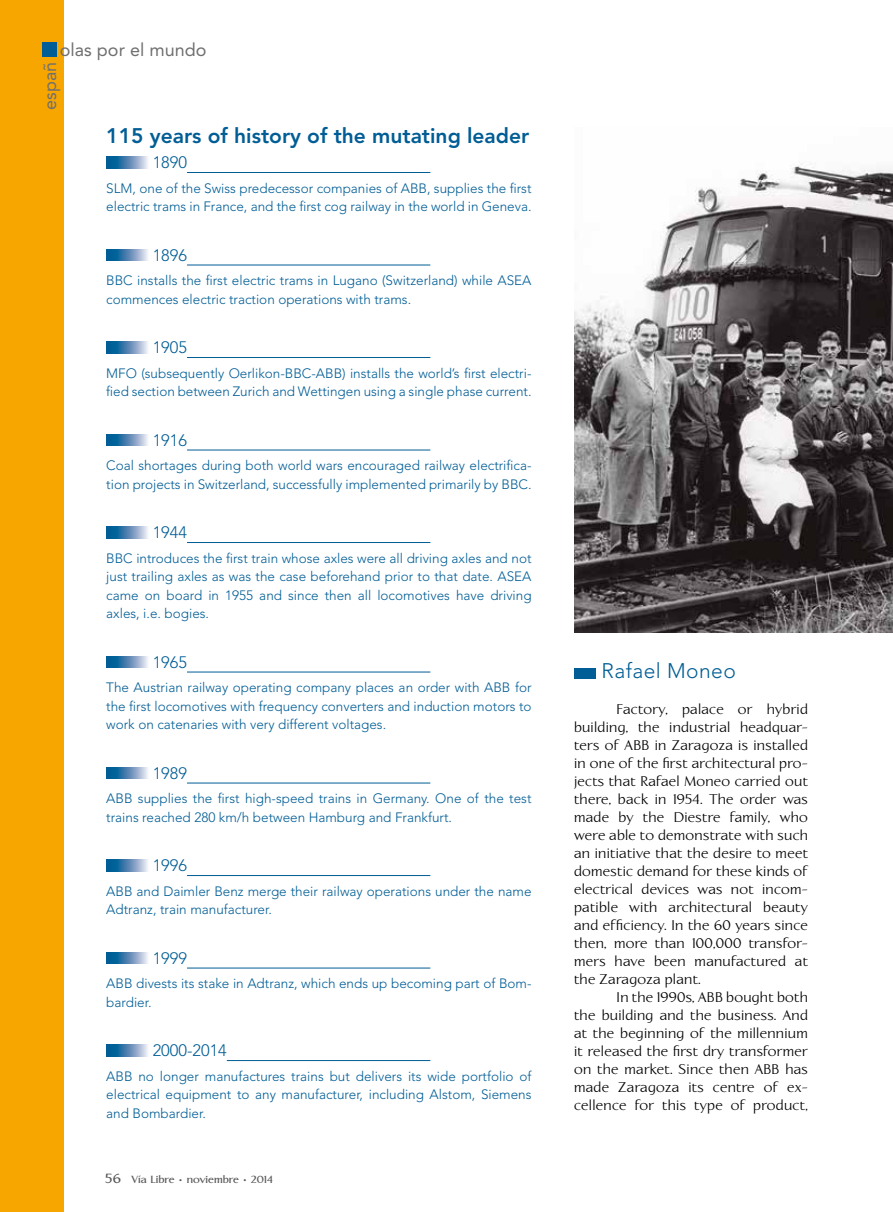
<style>
.page{position:relative;width:893px;height:1212px;background:#fff}
.page>*{position:absolute;margin:0;border:0;box-sizing:border-box;transform-origin:0 0}
.t1{font:800 21px "Avenir LT";color:#005d95}
.t2{font:300 21px "Avenir LT";letter-spacing:.02em;color:#005d95}
.t3{font:18px "Avenir LT";color:#706f6f}
.t4{font:300 16.5px "Avenir LT";color:#005d95}
.t5{font:14.25px/18px "Linotype Aperto";letter-spacing:.02em;color:#000;text-align:justify}
.t6{font:300 13.5px/18.5px "Avenir LT";color:#005d95}
.t7{font:700 10.5px "Linotype Aperto";color:#575756}
.s1{font-size:13.5px}
</style>
<div class="page">
<div style="left:0;top:0;width:64px;height:1212px;background:#f7a600"></div>
<div style="left:574px;top:668px;width:21px;height:10px;background:#005d95"></div>
<div style="left:43px;top:43px;width:14px;height:14px;background:#005d95"></div>
<hr style="left:187px;top:172px;width:243px;height:1px;background:#005d95">
<hr style="left:187px;top:265px;width:243px;height:1px;background:#005d95">
<hr style="left:187px;top:357px;width:243px;height:1px;background:#005d95">
<hr style="left:187px;top:450px;width:243px;height:1px;background:#005d95">
<hr style="left:187px;top:542px;width:243px;height:1px;background:#005d95">
<hr style="left:187px;top:672px;width:243px;height:1px;background:#005d95">
<hr style="left:187px;top:783px;width:243px;height:1px;background:#005d95">
<hr style="left:187px;top:875px;width:243px;height:1px;background:#005d95">
<hr style="left:187px;top:968px;width:243px;height:1px;background:#005d95">
<hr style="left:227px;top:1060px;width:203px;height:1px;background:#005d95">
<svg style="left:106px;top:156px;width:42px;height:12px"></svg>
<svg style="left:106px;top:249px;width:42px;height:11px"></svg>
<svg style="left:106px;top:341px;width:42px;height:12px"></svg>
<svg style="left:106px;top:434px;width:42px;height:11px"></svg>
<svg style="left:106px;top:526px;width:42px;height:12px"></svg>
<svg style="left:106px;top:656px;width:42px;height:11px"></svg>
<svg style="left:106px;top:767px;width:42px;height:11px"></svg>
<svg style="left:106px;top:859px;width:42px;height:12px"></svg>
<svg style="left:106px;top:952px;width:42px;height:11px"></svg>
<svg style="left:106px;top:1044px;width:42px;height:12px"></svg>
<img style="left:574px;top:163px;width:319px;height:470px">
<h2 class="t3" style="left:60px;top:39px;width:148px">olas por el mundo</h2>
<h2 class="t3" style="left:39px;top:110px;width:50px;rotate:-90deg">españ</h2>
<h1 class="t1" style="left:106px;top:124px;width:425px">115 years of history of the mutating leader</h1>
<p class="t4" style="left:153px;top:153px;width:36px">1890</p>
<p class="t6" style="left:106px;top:179px;width:427px">SLM, one of the Swiss predecessor companies of ABB, supplies the first electric trams in France, and the first cog railway in the world in Geneva.</p>
<p class="t4" style="left:153px;top:245px;width:36px">1896</p>
<p class="t6" style="left:106px;top:271px;width:427px">BBC installs the first electric trams in Lugano (Switzerland) while ASEA commences electric traction operations with trams.</p>
<p class="t4" style="left:153px;top:338px;width:36px">1905</p>
<p class="t6" style="left:106px;top:364px;width:427px">MFO (subsequently Oerlikon-BBC-ABB) installs the world’s first electri&shy;fied section between Zurich and Wettingen using a single phase current.</p>
<p class="t4" style="left:153px;top:430px;width:36px">1916</p>
<p class="t6" style="left:106px;top:456px;width:427px">Coal shortages during both world wars encouraged railway electrifica&shy;tion projects in Switzerland, successfully implemented primarily by BBC.</p>
<p class="t4" style="left:153px;top:523px;width:36px">1944</p>
<p class="t6" style="left:106px;top:549px;width:427px;text-align:justify">BBC introduces the first train whose axles were all driving axles and not just trailing axles as was the case beforehand prior to that date. ASEA came on board in 1955 and since then all locomotives have driving axles, i.e. bogies.</p>
<p class="t4" style="left:153px;top:652px;width:36px">1965</p>
<p class="t6" style="left:106px;top:678px;width:427px;text-align:justify">The Austrian railway operating company places an order with ABB for the first locomotives with frequency converters and induction motors to work on catenaries with very different voltages.</p>
<p class="t4" style="left:153px;top:763px;width:36px">1989</p>
<p class="t6" style="left:106px;top:789px;width:427px">ABB supplies the first high-speed trains in Germany. One of the test trains reached 280 km/h between Hamburg and Frankfurt.</p>
<p class="t4" style="left:153px;top:856px;width:36px">1996</p>
<p class="t6" style="left:106px;top:882px;width:427px">ABB and Daimler Benz merge their railway operations under the name<br>Adtranz, train manufacturer.</p>
<p class="t4" style="left:153px;top:948px;width:36px">1999</p>
<p class="t6" style="left:106px;top:974px;width:427px">ABB divests its stake in Adtranz, which ends up becoming part of Bom&shy;bardier.</p>
<p class="t4" style="left:153px;top:1041px;width:76px">2000-2014</p>
<p class="t6" style="left:106px;top:1067px;width:427px;text-align:justify">ABB no longer manufactures trains but delivers its wide portfolio of electrical equipment to any manufacturer, including Alstom, Siemens and Bombardier.</p>
<p class="t7" style="left:105px;top:1173px;width:169px"><span class="s1">56</span> Vía Libre • noviembre • 2014</p>
<h1 class="t2" style="left:602px;top:659px;width:136px">Rafael Moneo</h1>
<p class="t5" style="left:574px;top:701px;width:235px;text-indent:43px">Factory, palace or hybrid building, the industrial headquar&shy;ters of ABB in Zaragoza is installed in one of the first architectural pro&shy;jects that Rafael Moneo carried out there, back in 1954. The order was made by the Diestre family, who were able to demonstrate with such an initiative that the desire to meet domestic demand for these kinds of electrical devices was not incom&shy;patible with architectural beauty and efficiency. In the 60 years since then, more than 100,000 transfor&shy;mers have been manufactured at the Zaragoza plant.</p>
<p class="t5" style="left:574px;top:989px;width:235px;text-indent:43px">In the 1990s, ABB bought both the building and the business. And at the beginning of the millennium it released the first dry transformer on the market. Since then ABB has made Zaragoza its centre of ex&shy;cellence for this type of product,</p>
</div>
